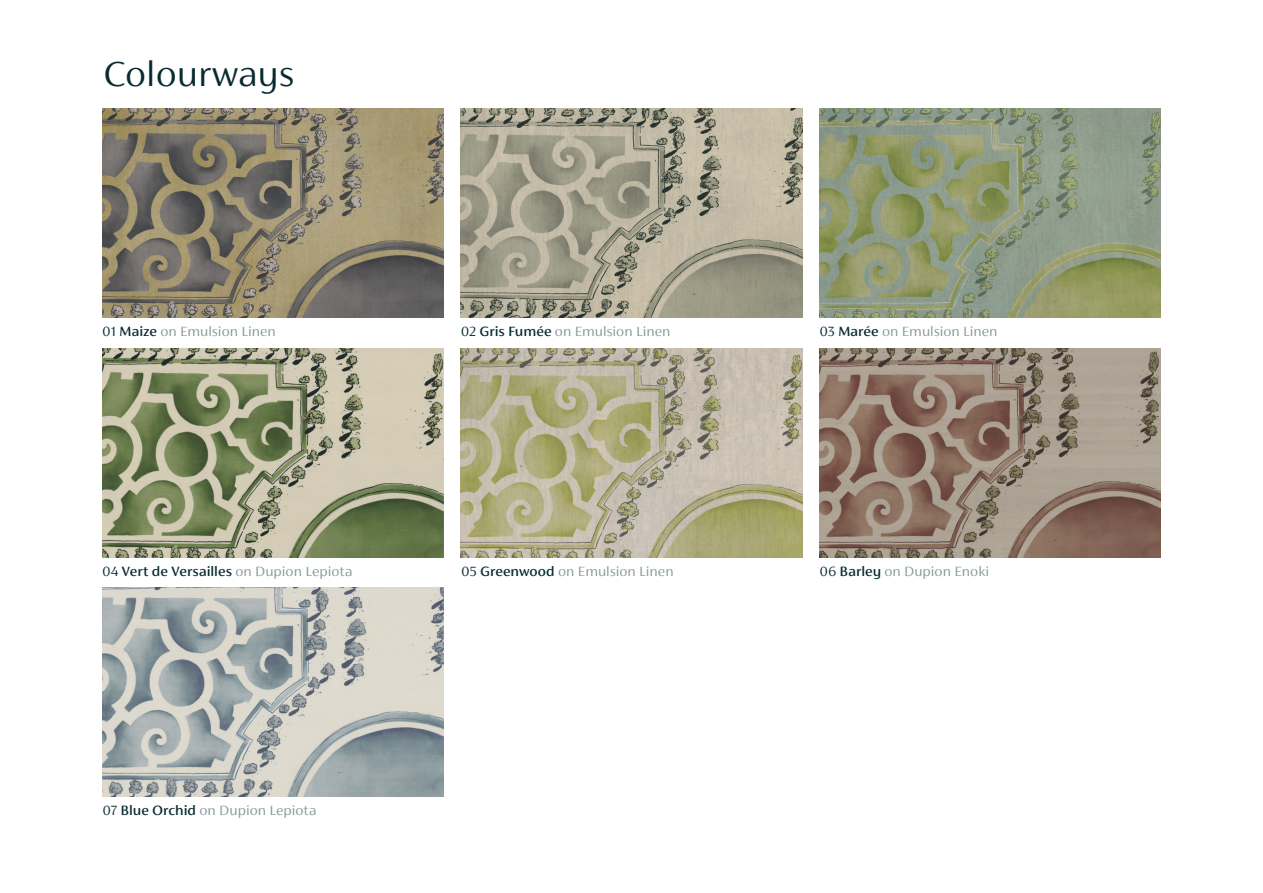
<style>
.page{position:relative;width:1263px;height:893px;background:#fff}
.page>*{position:absolute;margin:0;border:0;box-sizing:border-box;transform-origin:0 0}
.Page_Title{font:300 39px "FS Siena";color:#072b31}
.Swatch_Name{font:300 15px "FS Siena";color:#839598}
.Swatch_Name-2{font:500 15px "FS Siena";letter-spacing:.005em;color:#072b31}
.s1{color:#072b31}
.s2{font-weight:500;color:#072b31}
.s3{font-weight:300}
.s4{font-weight:300;color:#839598}
</style>
<div class="page">
<img style="left:102px;top:109px;width:342px;height:209px">
<img style="left:461px;top:348px;width:341px;height:210px">
<img style="left:461px;top:109px;width:341px;height:209px">
<img style="left:819px;top:348px;width:342px;height:210px">
<img style="left:819px;top:109px;width:342px;height:209px">
<img style="left:102px;top:587px;width:342px;height:210px">
<img style="left:102px;top:348px;width:342px;height:210px">
<p class="Page_Title" style="left:103px;top:53px;width:193px">Colourways</p>
<p class="Swatch_Name" style="left:102px;top:323px;width:175px"><span class="s1">01</span> <span class="s2">Maize</span> on Emulsion Linen</p>
<p class="Swatch_Name-2" style="left:102px;top:563px;width:252px"><span class="s3">04</span> Vert de Versailles <span class="s4">on Dupion Lepiota</span></p>
<p class="Swatch_Name" style="left:102px;top:802px;width:216px"><span class="s1">07</span> <span class="s2">Blue Orchid</span> on Dupion Lepiota</p>
<p class="Swatch_Name" style="left:461px;top:323px;width:211px"><span class="s1">02</span> <span class="s2">Gris Fumée</span> on Emulsion Linen</p>
<p class="Swatch_Name" style="left:461px;top:563px;width:214px"><span class="s1">05</span> <span class="s2">Greenwood</span> on Emulsion Linen</p>
<p class="Swatch_Name" style="left:819px;top:323px;width:180px"><span class="s1">03</span> <span class="s2">Marée</span> on Emulsion Linen</p>
<p class="Swatch_Name" style="left:819px;top:563px;width:171px"><span class="s1">06</span> <span class="s2">Barley</span> on Dupion Enoki</p>
</div>
